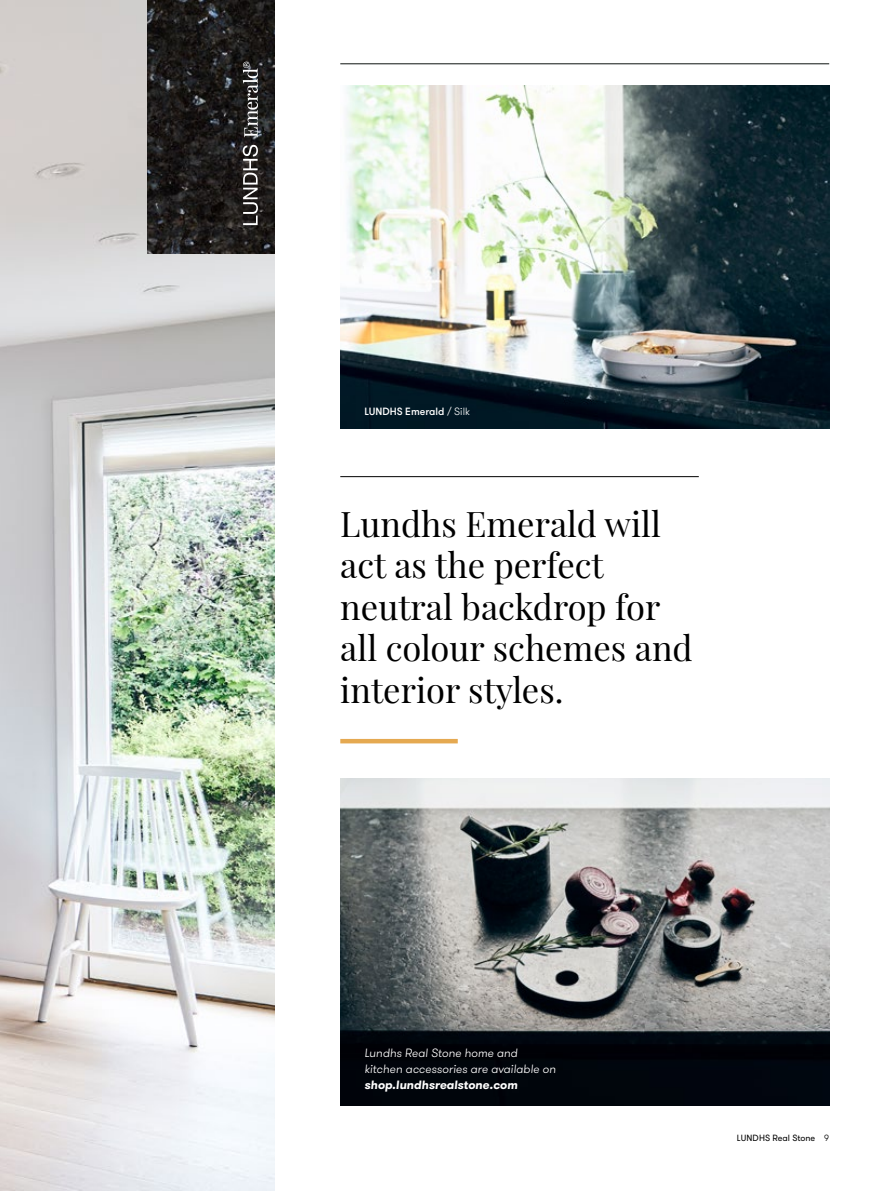
<style>
.page{position:relative;width:893px;height:1191px;background:#fff}
.page>*{position:absolute;margin:0;border:0;box-sizing:border-box;transform-origin:0 0}
.t1{font:34.5px/41.4px "Playfair Display";color:#000}
.t2{font:italic 300 12px/15.8px "GT Walsheim";color:#fff}
.t3{font:italic 700 12px "GT Walsheim";color:#fff}
.t4{font:500 10.5px "GT Walsheim";color:#fff}
.t5{font:9px "GT Walsheim";color:#000}
.s1{font-weight:300}
</style>
<div class="page">
<img style="left:0;top:0;width:275px;height:1191px">
<img style="left:340px;top:85px;width:489px;height:344px">
<img style="left:147px;top:0;width:128px;height:253px">
<svg style="left:243px;top:145px;width:15px;height:80px"></svg>
<svg style="left:243px;top:62px;width:15px;height:75px"></svg>
<hr style="left:340px;top:63px;width:489px;height:1px;background:#0d1311">
<hr style="left:340px;top:476px;width:359px;height:1px;background:#000">
<hr style="left:340px;top:739px;width:118px;height:4px;background:#e5a951">
<img style="left:340px;top:778px;width:489px;height:328px">
<p class="t4" style="left:364px;top:405px;width:107px">LUNDHS Emerald <span class="s1">/ Silk</span></p>
<p class="t1" style="left:340px;top:500px;width:354px">Lundhs Emerald will act as the perfect neutral backdrop for all colour schemes and interior styles.</p>
<p class="t2" style="left:364px;top:1045px;width:193px">Lundhs Real Stone home and kitchen accessories are available on</p>
<p class="t3" style="left:364px;top:1076px;width:155px">shop.lundhsrealstone.com</p>
<p class="t5" style="left:737px;top:1132px;width:94px">LUNDHS Real Stone <span class="s1">9</span></p>
</div>
